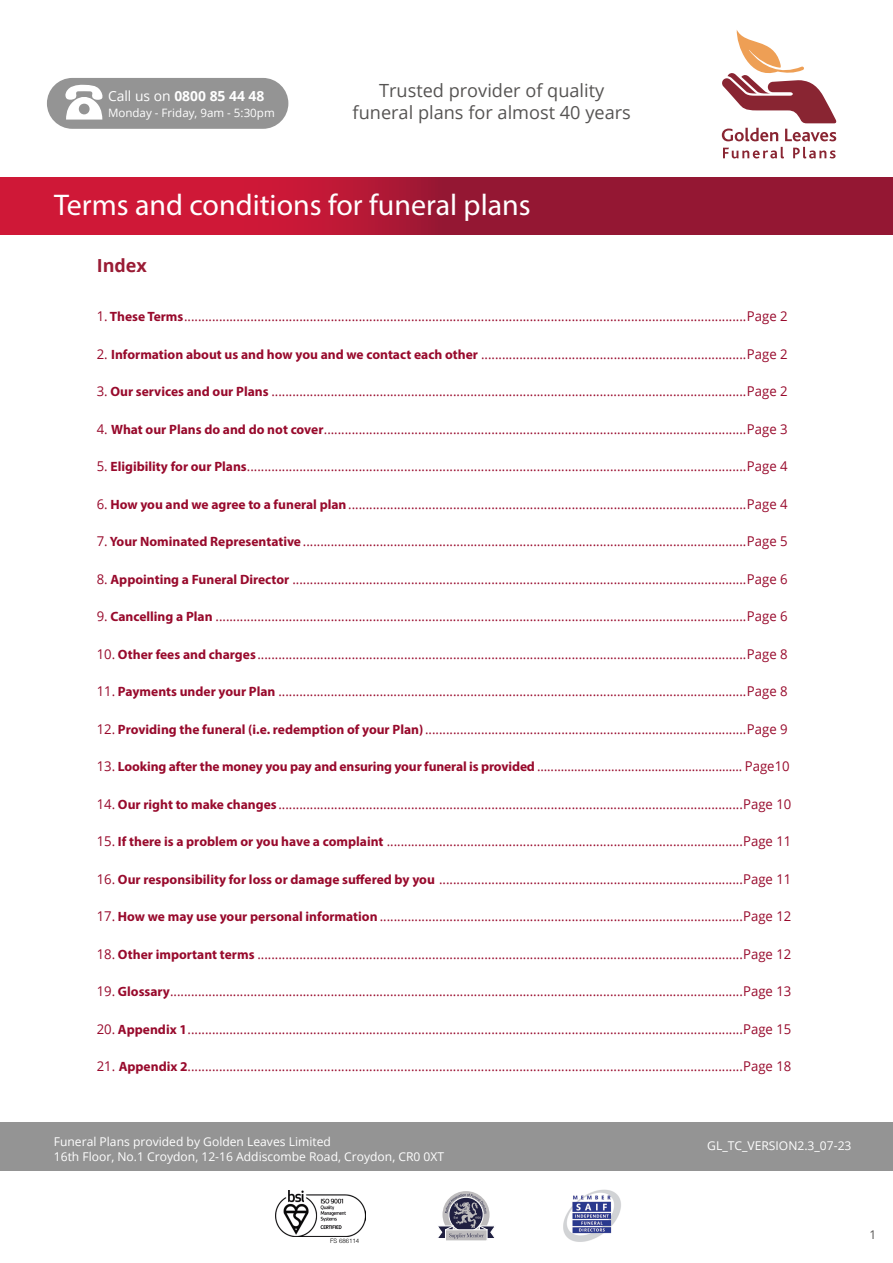
<style>
.page{position:relative;width:893px;height:1263px;background:#fff}
.page>*{position:absolute;margin:0;border:0;box-sizing:border-box;transform-origin:0 0}
.t1{font:30px "Myriad Pro";color:#fff}
.t2{font:18.15px/21.8px "Open Sans";color:#565453;text-align:center}
.t3{font:700 18px "Open Sans";color:#9a1c35}
.t4{font:700 13.95px "Open Sans";color:#fff}
.t5{font:13.5px "Open Sans";color:#980a2c}
.t6{font:12.15px/15.1px "Open Sans";color:#fff}
.t7{font:12px "Open Sans";color:#565453}
.t8{font:11.55px "Open Sans";color:#fff}
.t9{font:300 6.15px "Helvetica";color:#000}
.s1{font-weight:400}
.s2{font-family:"Myriad Pro";font-weight:700}
</style>
<div class="page">
<div style="left:0;top:1122px;width:893px;height:49px;background:#949494"></div>
<svg style="left:446px;top:1239px;width:41px;height:2px"></svg>
<svg style="left:438px;top:1193px;width:57px;height:46px"></svg>
<img style="left:563px;top:1189px;width:58px;height:53px">
<img style="left:275px;top:1191px;width:91px;height:46px">
<svg style="left:0;top:178px;width:893px;height:56px;background:#ac1734"></svg>
<svg style="left:722px;top:30px;width:115px;height:111px"></svg>
<svg style="left:723px;top:147px;width:61px;height:11px"></svg>
<svg style="left:793px;top:147px;width:42px;height:11px"></svg>
<div style="left:47px;top:78px;width:241px;height:51px;background:#949494;border-radius:25px"></div>
<svg style="left:65px;top:84px;width:38px;height:36px"></svg>
<p class="t4" style="left:108px;top:86px;width:158px"><span class="s1">Call us on</span> 0800 85 44 48</p>
<p class="t8" style="left:108px;top:105px;width:168px">Monday - Friday, 9am - 5:30pm</p>
<h2 class="t2" style="left:353px;top:79px;width:280px">Trusted provider of quality funeral plans for almost 40 years</h2>
<h1 class="t1" style="left:54px;top:186px;width:478px">Terms and conditions for funeral plans</h1>
<h3 class="t3" style="left:97px;top:252px;width:52px">Index</h3>
<p class="t5" style="left:97px;top:307px;width:692px">1. <span class="s2">These Terms</span>.................................................................................................................................................................Page 2</p>
<p class="t5" style="left:97px;top:344px;width:692px">2. <span class="s2">Information about us and how you and we contact each other</span> ............................................................................Page 2</p>
<p class="t5" style="left:97px;top:382px;width:692px">3. <span class="s2">Our services and our Plans</span> ........................................................................................................................................Page 2</p>
<p class="t5" style="left:97px;top:419px;width:692px">4. <span class="s2">What our Plans do and do not cover</span>.........................................................................................................................Page 3</p>
<p class="t5" style="left:97px;top:457px;width:692px">5. <span class="s2">Eligibility for our Plans</span>...............................................................................................................................................Page 4</p>
<p class="t5" style="left:97px;top:494px;width:692px">6. <span class="s2">How you and we agree to a funeral plan</span>..................................................................................................................Page 4</p>
<p class="t5" style="left:97px;top:532px;width:692px">7. <span class="s2">Your Nominated Representative</span>...............................................................................................................................Page 5</p>
<p class="t5" style="left:97px;top:569px;width:692px">8. <span class="s2">Appointing a Funeral Director</span> ..................................................................................................................................Page 6</p>
<p class="t5" style="left:97px;top:607px;width:692px">9. <span class="s2">Cancelling a Plan</span> ........................................................................................................................................................Page 6</p>
<p class="t5" style="left:97px;top:644px;width:692px">10. <span class="s2">Other fees and charges</span> ............................................................................................................................................Page 8</p>
<p class="t5" style="left:97px;top:682px;width:692px">11. <span class="s2">Payments under your Plan</span> ......................................................................................................................................Page 8</p>
<p class="t5" style="left:97px;top:719px;width:692px">12. <span class="s2">Providing the funeral (i.e. redemption of your Plan)</span>............................................................................................Page 9</p>
<p class="t5" style="left:97px;top:757px;width:694px">13. <span class="s2">Looking after the money you pay and ensuring your funeral is provided</span> ............................................................. Page10</p>
<p class="t5" style="left:97px;top:794px;width:696px">14. <span class="s2">Our right to make changes</span> .....................................................................................................................................Page 10</p>
<p class="t5" style="left:97px;top:832px;width:696px">15. <span class="s2">If there is a problem or you have a complaint</span> ......................................................................................................Page 11</p>
<p class="t5" style="left:97px;top:869px;width:696px">16. <span class="s2">Our responsibility for loss or damage suffered by you</span> .......................................................................................Page 11</p>
<p class="t5" style="left:97px;top:907px;width:696px">17. <span class="s2">How we may use your personal information</span> ........................................................................................................Page 12</p>
<p class="t5" style="left:97px;top:944px;width:696px">18. <span class="s2">Other important terms</span> ...........................................................................................................................................Page 12</p>
<p class="t5" style="left:97px;top:982px;width:696px">19. <span class="s2">Glossary</span>....................................................................................................................................................................Page 13</p>
<p class="t5" style="left:97px;top:1019px;width:696px">20. <span class="s2">Appendix 1</span>...............................................................................................................................................................Page 15</p>
<p class="t5" style="left:97px;top:1057px;width:696px">21. <span class="s2">Appendix 2</span>...............................................................................................................................................................Page 18</p>
<p class="t6" style="left:54px;top:1133px;width:392px">Funeral Plans provided by Golden Leaves Limited<br>16th Floor, No.1 Croydon, 12-16 Addiscombe Road, Croydon, CR0 0XT</p>
<p class="t6" style="left:707px;top:1138px;width:146px">GL_TC_VERSION2.3_07-23</p>
<p class="t9" style="left:330px;top:1236px;width:31px">FS 686114</p>
<p class="t7" style="left:869px;top:1226px;width:8px">1</p>
</div>
